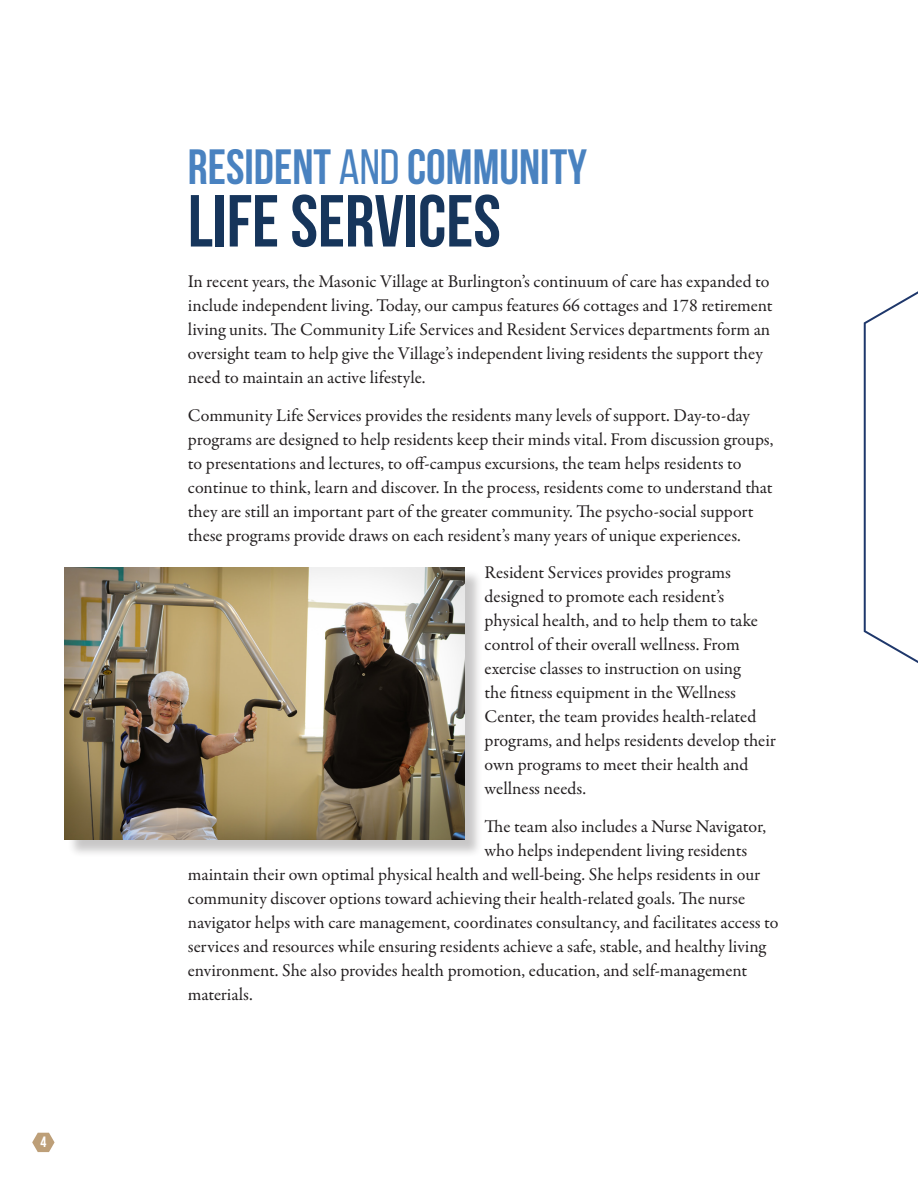
<style>
.page{position:relative;width:918px;height:1188px;background:#fff}
.page>*{position:absolute;margin:0;border:0;box-sizing:border-box;transform-origin:0 0}
.t1{font:700 73.5px "Bebas Neue";color:#16355b}
.t2{font:700 49.5px "Bebas Neue";color:#4982c0}
.No_Spacing{font:18px/24px "Garamond Premr Pro";color:#231f20}
.t3{font:700 15px "Bebas Neue";color:#fff}
.s1{font-weight:400}
</style>
<div class="page">
<svg style="left:32px;top:1133px;width:23px;height:19px"></svg>
<svg style="left:864px;top:291px;width:54px;height:372px"></svg>
<div style="left:67px;top:569px;width:416px;height:289px;background:#231f20;opacity:.25"></div>
<img style="left:65px;top:567px;width:399px;height:272px">
<p class="t3" style="left:40px;top:1134px;width:7px">4</p>
<p class="t2" style="left:188px;top:139px;width:401px">RESIDENT <span class="s1">and</span> COMMUNITY</p>
<p class="t1" style="left:188px;top:181px;width:314px">LIFE SERVICES</p>
<p class="No_Spacing" style="left:188px;top:270px;width:586px">In recent years, the Masonic Village at Burlington’s continuum of care has expanded to include independent living. Today, our campus features 66 cottages and 178 retirement living units. The Community Life Services and Resident Services departments form an oversight team to help give the Village’s independent living residents the support they need to maintain an active lifestyle.</p>
<p class="No_Spacing" style="left:188px;top:403px;width:587px">Community Life Services provides the residents many levels of support. Day-to-day programs are designed to help residents keep their minds vital. From discussion groups, to presentations and lectures, to off-campus excursions, the team helps residents to continue to think, learn and discover. In the process, residents come to understand that they are still an important part of the greater community. The psycho-social support these programs provide draws on each resident’s many years of unique experiences.</p>
<p class="No_Spacing" style="left:485px;top:561px;width:293px">Resident Services provides programs designed to promote each resident’s physical health, and to help them to take control of their overall wellness. From exercise classes to instruction on using<br>the fitness equipment in the Wellness Center, the team provides health-related programs, and helps residents develop their own programs to meet their health and wellness needs.</p>
<p class="No_Spacing" style="left:485px;top:814px;width:283px">The team also includes a Nurse Navigator,</p>
<p class="No_Spacing" style="left:485px;top:838px;width:264px">who helps independent living residents</p>
<p class="No_Spacing" style="left:188px;top:862px;width:574px">maintain their own optimal physical health and well-being. She helps residents in our</p>
<p class="No_Spacing" style="left:188px;top:886px;width:559px">community discover options toward achieving their health-related goals. The nurse</p>
<p class="No_Spacing" style="left:188px;top:910px;width:592px">navigator helps with care management, coordinates consultancy, and facilitates access to</p>
<p class="No_Spacing" style="left:188px;top:934px;width:580px">services and resources while ensuring residents achieve a safe, stable, and healthy living</p>
<p class="No_Spacing" style="left:188px;top:958px;width:561px">environment. She also provides health promotion, education, and self-management</p>
<p class="No_Spacing" style="left:188px;top:982px;width:66px">materials.</p>
</div>
